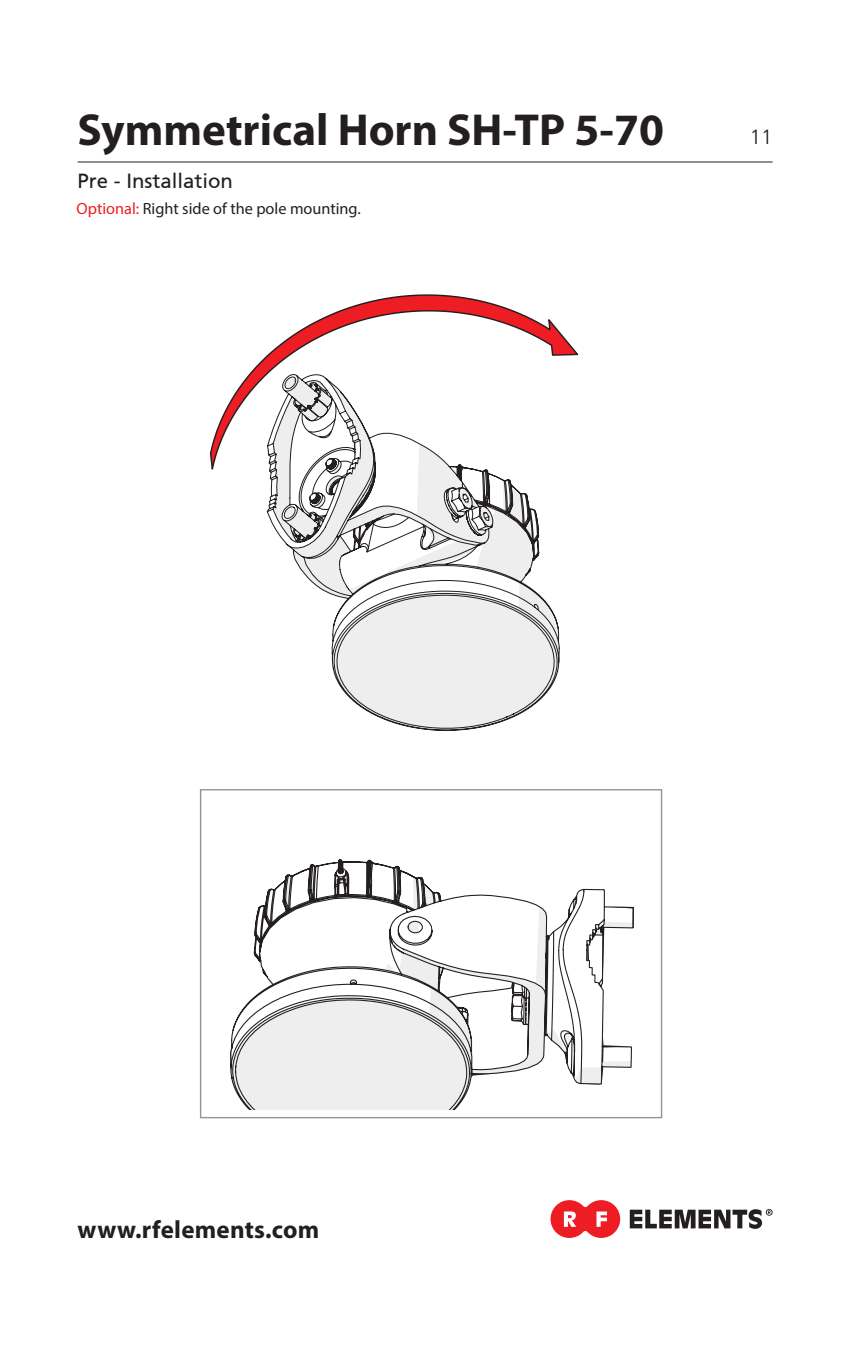
<style>
.page{position:relative;width:851px;height:1347px;background:#fff}
.page>*{position:absolute;margin:0;border:0;box-sizing:border-box;transform-origin:0 0}
.t1{font:700 45px "Myriad Pro";color:#231f20}
.t2{font:700 25px "Myriad Pro";letter-spacing:.01em;color:#231f20}
.t3{font:20.5px "Frutiger CE";color:#231f20}
.t4{font:300 20.5px "Frutiger CE";color:#231f20}
.t5{font:16.25px "Myriad Pro";color:#231f20}
.s1{color:#ee1d23}
</style>
<div class="page">
<hr style="left:78px;top:161px;width:694px;height:2px;background:#808285">
<svg style="left:550px;top:1200px;width:70px;height:37px"></svg>
<svg style="left:629px;top:1208px;width:143px;height:20px"></svg>
<svg style="left:266px;top:477px;width:294px;height:254px"></svg>
<svg style="left:209px;top:294px;width:370px;height:183px"></svg>
<div style="left:200px;top:789px;width:462px;height:329px;border:1px solid #939598"></div>
<svg style="left:230px;top:859px;width:404px;height:250px"></svg>
<h1 class="t1" style="left:78px;top:100px;width:587px">Symmetrical Horn SH-TP 5-70</h1>
<p class="t3" style="left:78px;top:169px;width:157px">Pre - Installation</p>
<p class="t5" style="left:77px;top:198px;width:286px"><span class="s1">Optional:</span> Right side of the pole mounting.</p>
<p class="t4" style="left:749px;top:125px;width:24px">11</p>
<h2 class="t2" style="left:78px;top:1213px;width:243px">www.rfelements.com</h2>
</div>
